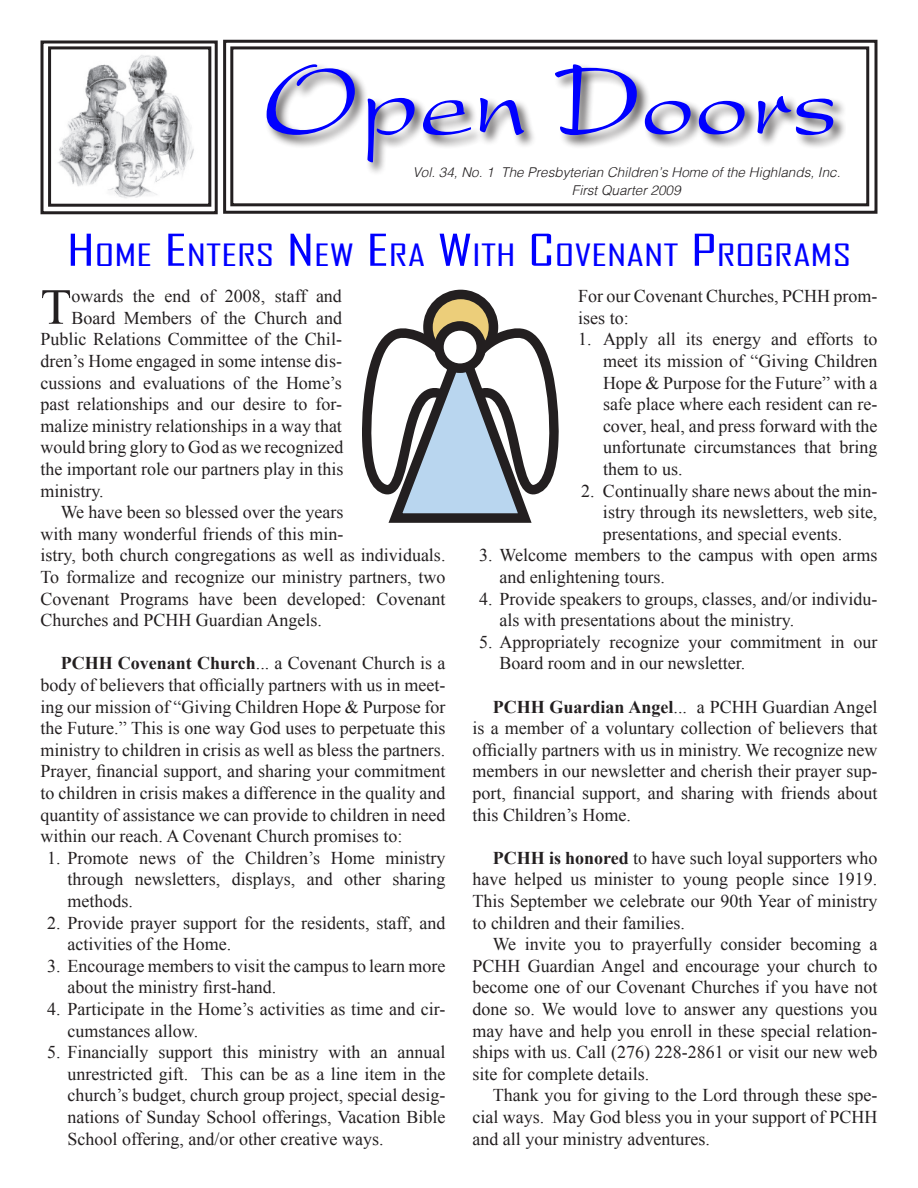
<style>
.page{position:relative;width:918px;height:1188px;background:#fff}
.page>*{position:absolute;margin:0;border:0;box-sizing:border-box;transform-origin:0 0}
.t1{font:108px "President";color:#00f}
.t2{font:50.55px "Times New Roman";color:#231f20}
.t3{font:29.4px "Agency FB";color:#00f;scale:1.5 1}
.t4{font:18px/21.6px "Times New Roman";color:#231f20;text-align:justify}
.t5{font:13.5px "Switzerland Light";color:#231f20}
.s1{font-size:42px}
.s2{font-weight:700}
</style>
<div class="page">
<img style="left:58px;top:55px;width:136px;height:143px">
<div style="left:265px;top:62px;width:581px;height:114px;background:#231f20;opacity:.75"></div>
<div style="left:230px;top:46px;width:639px;height:160px;border:3px solid #231f20"></div>
<div style="left:40px;top:40px;width:178px;height:174px;border:3px solid #231f20"></div>
<div style="left:48px;top:46px;width:163px;height:161px;border:3px solid #231f20"></div>
<div style="left:223px;top:40px;width:655px;height:174px;border:3px solid #231f20"></div>
<svg style="left:362px;top:290px;width:196px;height:233px"></svg>
<p class="t1" style="left:263px;top:41px;width:577px">Open Doors</p>
<p class="t5" style="left:413px;top:164px;width:429px">Vol. 34, No. 1 The Presbyterian Children’s Home of the Highlands, Inc.</p>
<p class="t5" style="left:572px;top:182px;width:110px">First Quarter 2009</p>
<p class="t3" style="left:67px;top:237px;width:524px"><span class="s1">H</span>OME <span class="s1">E</span>NTERS <span class="s1">N</span> EW <span class="s1">E</span>RA <span class="s1">W</span>ITH <span class="s1">C</span>OVENANT <span class="s1">P</span>ROGRAMS</p>
<p class="t2" style="left:40px;top:273px;width:32px">T</p>
<p class="t4" style="left:71px;top:285px;width:272px">owards the end of 2008, staff and</p>
<p class="t4" style="left:71px;top:307px;width:272px">Board Members of the Church and</p>
<p class="t4" style="left:40px;top:328px;width:303px">Public Relations Committee of the Chil-</p>
<p class="t4" style="left:40px;top:350px;width:303px">dren’s Home engaged in some intense dis-</p>
<p class="t4" style="left:40px;top:371px;width:303px">cussions and evaluations of the Home’s</p>
<p class="t4" style="left:40px;top:393px;width:303px">past relationships and our desire to for-</p>
<p class="t4" style="left:40px;top:415px;width:303px">malize ministry relationships in a way that</p>
<p class="t4" style="left:40px;top:436px;width:304px">would bring glory to God as we recognized</p>
<p class="t4" style="left:40px;top:458px;width:304px">the important role our partners play in this</p>
<p class="t4" style="left:40px;top:479px;width:65px">ministry.</p>
<p class="t4" style="left:40px;top:501px;width:407px;text-align:left;text-indent:20px">We have been so blessed over the years<br>with many wonderful friends of this min-<br>istry, both church congregations as well as individuals.<br>To formalize and recognize our ministry partners, two Covenant Programs have been developed: Covenant Churches and PCHH Guardian Angels.</p>
<p class="t4" style="left:40px;top:652px;width:407px;text-indent:20px"><span class="s2">PCHH Covenant Church</span>... a Covenant Church is a body of believers that officially partners with us in meet&shy;ing our mission of “Giving Children Hope &amp; Purpose for the Future.” This is one way God uses to perpetuate this ministry to children in crisis as well as bless the partners.<br>Prayer, financial support, and sharing your commitment to children in crisis makes a difference in the quality and quantity of assistance we can provide to children in need within our reach. A Covenant Church promises to:</p>
<p class="t4" style="left:68px;top:847px;width:380px;text-indent:-20px">1. Promote news of the Children’s Home ministry through newsletters, displays, and other sharing methods.</p>
<p class="t4" style="left:68px;top:911px;width:379px;text-indent:-20px">2. Provide prayer support for the residents, staff, and activities of the Home.</p>
<p class="t4" style="left:68px;top:955px;width:379px;text-indent:-20px">3. Encourage members to visit the campus to learn more about the ministry first-hand.</p>
<p class="t4" style="left:67px;top:998px;width:379px;text-indent:-20px">4. Participate in the Home’s activities as time and cir&shy;cumstances allow.</p>
<p class="t4" style="left:68px;top:1041px;width:380px;text-indent:-20px">5. Financially support this ministry with an annual unrestricted gift. This can be as a line item in the church’s budget, church group project, special desig&shy;nations of Sunday School offerings, Vacation Bible School offering, and/or other creative ways.</p>
<p class="t4" style="left:578px;top:285px;width:301px">For our Covenant Churches, PCHH prom&shy;ises to:</p>
<p class="t4" style="left:603px;top:328px;width:276px;text-indent:-25px">1. Apply all its energy and efforts to meet its mission of “Giving Children Hope &amp; Purpose for the Future” with a safe place where each resident can re&shy;cover, heal, and press forward with the unfortunate circumstances that bring them to us.</p>
<p class="t4" style="left:603px;top:479px;width:276px;text-indent:-22px">2. Continually share news about the min&shy;istry through its newsletters, web site, presentations, and special events.</p>
<p class="t4" style="left:500px;top:544px;width:380px;text-indent:-20px">3. Welcome members to the campus with open arms and enlightening tours.</p>
<p class="t4" style="left:499px;top:587px;width:379px;text-indent:-20px">4. Provide speakers to groups, classes, and/or individu&shy;als with presentations about the ministry.</p>
<p class="t4" style="left:500px;top:631px;width:379px;text-indent:-20px">5. Appropriately recognize your commitment in our<br>Board room and in our newsletter.</p>
<p class="t4" style="left:472px;top:695px;width:407px;text-indent:20px"><span class="s2">PCHH Guardian Angel</span>... a PCHH Guardian Angel is a member of a voluntary collection of believers that officially partners with us in ministry. We recognize new members in our newsletter and cherish their prayer sup&shy;port, financial support, and sharing with friends about this Children’s Home.</p>
<p class="t4" style="left:472px;top:847px;width:407px;text-indent:20px"><span class="s2">PCHH is honored</span> to have such loyal supporters who have helped us minister to young people since 1919.<br>This September we celebrate our 90th Year of ministry to children and their families.</p>
<p class="t4" style="left:472px;top:933px;width:406px;text-indent:20px">We invite you to prayerfully consider becoming a PCHH Guardian Angel and encourage your church to become one of our Covenant Churches if you have not done so. We would love to answer any questions you may have and help you enroll in these special relation&shy;ships with us. Call (276) 228-2861 or visit our new web site for complete details.</p>
<p class="t4" style="left:472px;top:1084px;width:406px;text-indent:20px">Thank you for giving to the Lord through these spe&shy;cial ways. May God bless you in your support of PCHH and all your ministry adventures.</p>
</div>
